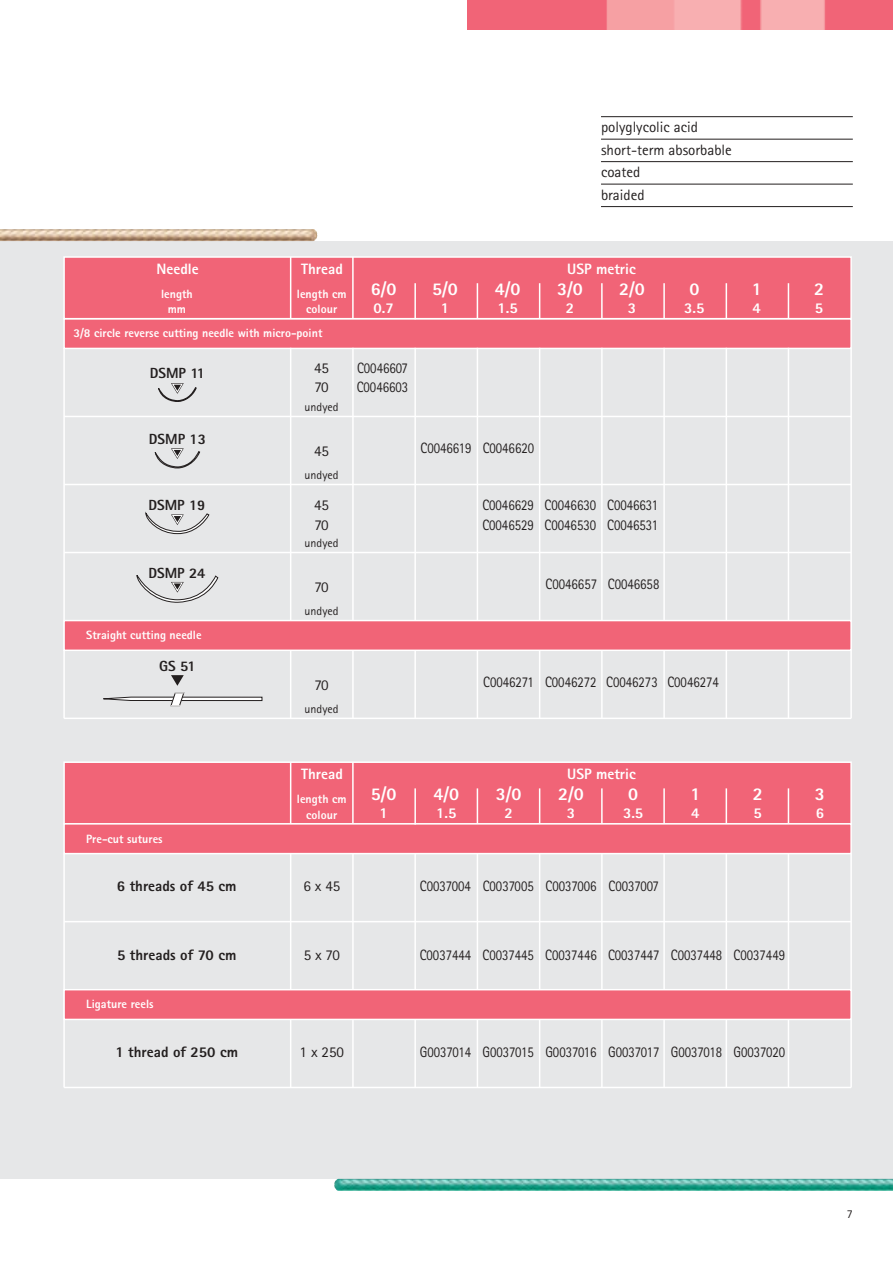
<style>
.page{position:relative;width:893px;height:1263px;background:#fff}
.page>*{position:absolute;margin:0;border:0;box-sizing:border-box;transform-origin:0 0}
.t1{font:800 18px "Rotis Sans Serif";color:#fff}
.t2{font:15px/19.5px "Rotis Sans Serif";color:#231f1f;scale:.85 1}
.t3{font:15px/22.5px "Rotis Sans Serif";color:#231f1f}
.t4{font:800 15px "Rotis Sans Serif";color:#fff}
.t5{font:800 15px "Rotis Sans Serif";color:#231f1f}
.t6{font:800 14.7px "Rotis Sans Serif";color:#231f1f}
.t7{font:800 12px/15.6px "Rotis Sans Serif";color:#fff;text-align:center}
.t8{font:12px "Rotis Sans Serif";color:#231f1f}
</style>
<div class="page">
<div style="left:0;top:241px;width:892px;height:938px;background:#e6e7e8"></div>
<hr style="left:64px;top:416px;width:787px;height:1px;background:#fff">
<hr style="left:64px;top:484px;width:787px;height:1px;background:#fff">
<hr style="left:64px;top:552px;width:787px;height:1px;background:#fff">
<div style="left:63px;top:318px;width:788px;height:31px;background:#f16477;border:2px solid #fff"></div>
<svg style="left:158px;top:383px;width:39px;height:19px"></svg>
<svg style="left:154px;top:448px;width:46px;height:20px"></svg>
<svg style="left:145px;top:512px;width:64px;height:22px"></svg>
<svg style="left:136px;top:575px;width:82px;height:28px"></svg>
<svg style="left:171px;top:675px;width:13px;height:11px"></svg>
<svg style="left:103px;top:692px;width:159px;height:14px"></svg>
<img style="left:334px;top:1179px;width:558px;height:12px">
<img style="left:0;top:229px;width:317px;height:12px">
<hr style="left:601px;top:139px;width:251px;height:1px;background:#231f1f">
<hr style="left:601px;top:161px;width:251px;height:1px;background:#231f1f">
<hr style="left:601px;top:184px;width:251px;height:1px;background:#231f1f">
<hr style="left:601px;top:206px;width:251px;height:1px;background:#231f1f">
<hr style="left:601px;top:116px;width:251px;height:1px;background:#231f1f">
<img style="left:467px;top:0;width:425px;height:30px">
<div style="left:63px;top:256px;width:788px;height:63px;background:#f16477;border:2px solid #fff"></div>
<hr style="left:414px;top:283px;width:2px;height:36px;background:#fff">
<hr style="left:476px;top:283px;width:2px;height:36px;background:#fff">
<hr style="left:539px;top:283px;width:1px;height:36px;background:#fff">
<hr style="left:601px;top:283px;width:1px;height:36px;background:#fff">
<hr style="left:663px;top:283px;width:2px;height:36px;background:#fff">
<hr style="left:725px;top:283px;width:2px;height:36px;background:#fff">
<hr style="left:290px;top:257px;width:1px;height:62px;background:#fff">
<hr style="left:352px;top:257px;width:1px;height:62px;background:#fff">
<hr style="left:787px;top:283px;width:2px;height:36px;background:#fff">
<hr style="left:414px;top:348px;width:2px;height:370px;background:#fff">
<hr style="left:476px;top:348px;width:2px;height:370px;background:#fff">
<hr style="left:539px;top:348px;width:1px;height:370px;background:#fff">
<hr style="left:601px;top:348px;width:1px;height:370px;background:#fff">
<hr style="left:663px;top:348px;width:2px;height:370px;background:#fff">
<hr style="left:725px;top:348px;width:2px;height:370px;background:#fff">
<hr style="left:352px;top:348px;width:2px;height:370px;background:#fff">
<hr style="left:290px;top:348px;width:1px;height:370px;background:#fff">
<hr style="left:787px;top:348px;width:2px;height:370px;background:#fff">
<hr style="left:63px;top:348px;width:2px;height:370px;background:#fff">
<hr style="left:850px;top:348px;width:1px;height:370px;background:#fff">
<hr style="left:64px;top:718px;width:787px;height:1px;background:#fff">
<div style="left:63px;top:761px;width:788px;height:64px;background:#f16477;border:2px solid #fff"></div>
<div style="left:63px;top:823px;width:788px;height:31px;background:#f16477;border:2px solid #fff"></div>
<hr style="left:414px;top:788px;width:2px;height:37px;background:#fff">
<hr style="left:476px;top:788px;width:2px;height:36px;background:#fff">
<hr style="left:539px;top:788px;width:1px;height:36px;background:#fff">
<hr style="left:601px;top:788px;width:1px;height:36px;background:#fff">
<hr style="left:663px;top:788px;width:2px;height:36px;background:#fff">
<hr style="left:725px;top:788px;width:2px;height:36px;background:#fff">
<hr style="left:290px;top:762px;width:1px;height:62px;background:#fff">
<hr style="left:352px;top:762px;width:1px;height:62px;background:#fff">
<hr style="left:787px;top:788px;width:2px;height:36px;background:#fff">
<hr style="left:414px;top:854px;width:2px;height:233px;background:#fff">
<hr style="left:476px;top:854px;width:2px;height:233px;background:#fff">
<hr style="left:539px;top:854px;width:1px;height:233px;background:#fff">
<hr style="left:601px;top:854px;width:1px;height:233px;background:#fff">
<hr style="left:663px;top:854px;width:2px;height:233px;background:#fff">
<hr style="left:725px;top:854px;width:2px;height:233px;background:#fff">
<hr style="left:352px;top:854px;width:2px;height:233px;background:#fff">
<hr style="left:290px;top:854px;width:1px;height:233px;background:#fff">
<hr style="left:787px;top:854px;width:2px;height:233px;background:#fff">
<hr style="left:63px;top:854px;width:2px;height:233px;background:#fff">
<hr style="left:850px;top:854px;width:1px;height:233px;background:#fff">
<hr style="left:64px;top:921px;width:787px;height:1px;background:#fff">
<hr style="left:64px;top:1087px;width:787px;height:1px;background:#fff">
<div style="left:63px;top:989px;width:788px;height:31px;background:#f16477;border:2px solid #fff"></div>
<div style="left:63px;top:620px;width:788px;height:31px;background:#f16477;border:2px solid #fff"></div>
<p class="t3" style="left:601px;top:117px;width:132px">polyglycolic acid short-term absorbable coated<br>braided</p>
<p class="t4" style="left:156px;top:264px;width:44px">Needle</p>
<p class="t4" style="left:567px;top:264px;width:70px">USP metric</p>
<p class="t4" style="left:301px;top:264px;width:43px">Thread</p>
<p class="t7" style="left:161px;top:287px;width:33px">length mm</p>
<p class="t7" style="left:297px;top:287px;width:51px">length cm colour</p>
<p class="t1" style="left:371px;top:282px;width:27px">6/0</p>
<p class="t4" style="left:373px;top:302px;width:22px">0.7</p>
<p class="t7" style="left:73px;top:326px;width:250px">3/8 circle reverse cutting needle with micro-point</p>
<p class="t6" style="left:150px;top:368px;width:57px">DSMP 11</p>
<p class="t3" style="left:314px;top:360px;width:16px;line-height:19.5px">45<br>70</p>
<p class="t2" style="left:357px;top:360px;width:62px">C0046607<br>C0046603</p>
<p class="t8" style="left:304px;top:403px;width:35px">undyed</p>
<p class="t1" style="left:432px;top:282px;width:27px">5/0</p>
<p class="t4" style="left:440px;top:302px;width:10px">1</p>
<p class="t1" style="left:494px;top:282px;width:27px">4/0</p>
<p class="t4" style="left:497px;top:302px;width:22px">1.5</p>
<p class="t6" style="left:149px;top:433px;width:58px">DSMP 13</p>
<p class="t3" style="left:314px;top:441px;width:16px">45</p>
<p class="t2" style="left:420px;top:439px;width:135px">C0046619 C0046620</p>
<p class="t8" style="left:304px;top:471px;width:35px">undyed</p>
<p class="t1" style="left:557px;top:282px;width:27px">3/0</p>
<p class="t4" style="left:565px;top:302px;width:10px">2</p>
<p class="t1" style="left:619px;top:282px;width:27px">2/0</p>
<p class="t4" style="left:628px;top:302px;width:10px">3</p>
<p class="t6" style="left:148px;top:500px;width:58px">DSMP 19</p>
<p class="t6" style="left:148px;top:567px;width:58px">DSMP 24</p>
<p class="t7" style="left:86px;top:628px;width:117px">Straight cutting needle</p>
<p class="t6" style="left:159px;top:661px;width:38px">GS 51</p>
<p class="t3" style="left:314px;top:497px;width:16px;line-height:19.5px">45<br>70</p>
<p class="t2" style="left:482px;top:497px;width:62px">C0046629<br>C0046529</p>
<p class="t2" style="left:544px;top:497px;width:62px">C0046630<br>C0046530</p>
<p class="t2" style="left:607px;top:497px;width:62px">C0046631<br>C0046531</p>
<p class="t8" style="left:304px;top:539px;width:35px">undyed</p>
<p class="t3" style="left:314px;top:577px;width:16px">70</p>
<p class="t2" style="left:545px;top:575px;width:135px">C0046657 C0046658</p>
<p class="t8" style="left:304px;top:607px;width:35px">undyed</p>
<p class="t1" style="left:689px;top:282px;width:12px">0</p>
<p class="t4" style="left:684px;top:302px;width:22px">3.5</p>
<p class="t3" style="left:314px;top:676px;width:16px">70</p>
<p class="t2" style="left:483px;top:674px;width:279px">C0046271 C0046272 C0046273 C0046274</p>
<p class="t8" style="left:304px;top:705px;width:35px">undyed</p>
<p class="t7" style="left:86px;top:833px;width:78px">Pre-cut sutures</p>
<p class="t4" style="left:301px;top:769px;width:43px">Thread</p>
<p class="t4" style="left:567px;top:769px;width:70px">USP metric</p>
<p class="t7" style="left:297px;top:792px;width:51px">length cm colour</p>
<p class="t1" style="left:371px;top:788px;width:27px">5/0</p>
<p class="t4" style="left:379px;top:808px;width:10px">1</p>
<p class="t1" style="left:433px;top:788px;width:27px">4/0</p>
<p class="t4" style="left:436px;top:808px;width:22px">1.5</p>
<p class="t1" style="left:495px;top:788px;width:27px">3/0</p>
<p class="t4" style="left:504px;top:808px;width:10px">2</p>
<p class="t1" style="left:558px;top:788px;width:27px">2/0</p>
<p class="t4" style="left:566px;top:808px;width:10px">3</p>
<p class="t1" style="left:628px;top:788px;width:12px">0</p>
<p class="t4" style="left:623px;top:808px;width:22px">3.5</p>
<p class="t5" style="left:117px;top:881px;width:121px">6 threads of 45 cm</p>
<p class="t3" style="left:303px;top:877px;width:38px">6 x 45</p>
<p class="t2" style="left:420px;top:878px;width:282px">C0037004 C0037005 C0037006 C0037007</p>
<p class="t1" style="left:690px;top:788px;width:12px">1</p>
<p class="t4" style="left:691px;top:808px;width:10px">4</p>
<p class="t1" style="left:751px;top:282px;width:12px">1</p>
<p class="t4" style="left:752px;top:302px;width:10px">4</p>
<p class="t1" style="left:752px;top:788px;width:12px">2</p>
<p class="t4" style="left:753px;top:808px;width:10px">5</p>
<p class="t5" style="left:117px;top:949px;width:121px">5 threads of 70 cm</p>
<p class="t3" style="left:304px;top:945px;width:38px">5 x 70</p>
<p class="t2" style="left:420px;top:946px;width:431px">C0037444 C0037445 C0037446 C0037447 C0037448 C0037449</p>
<p class="t7" style="left:86px;top:997px;width:69px">Ligature reels</p>
<p class="t5" style="left:115px;top:1047px;width:124px">1 thread of 250 cm</p>
<p class="t3" style="left:299px;top:1042px;width:46px">1 x 250</p>
<p class="t2" style="left:420px;top:1044px;width:431px">G0037014 G0037015 G0037016 G0037017 G0037018 G0037020</p>
<p class="t1" style="left:814px;top:282px;width:12px">2</p>
<p class="t4" style="left:814px;top:302px;width:10px">5</p>
<p class="t1" style="left:814px;top:788px;width:12px">3</p>
<p class="t4" style="left:815px;top:808px;width:10px">6</p>
<p class="t8" style="left:846px;top:1210px;width:7px">7</p>
</div>
